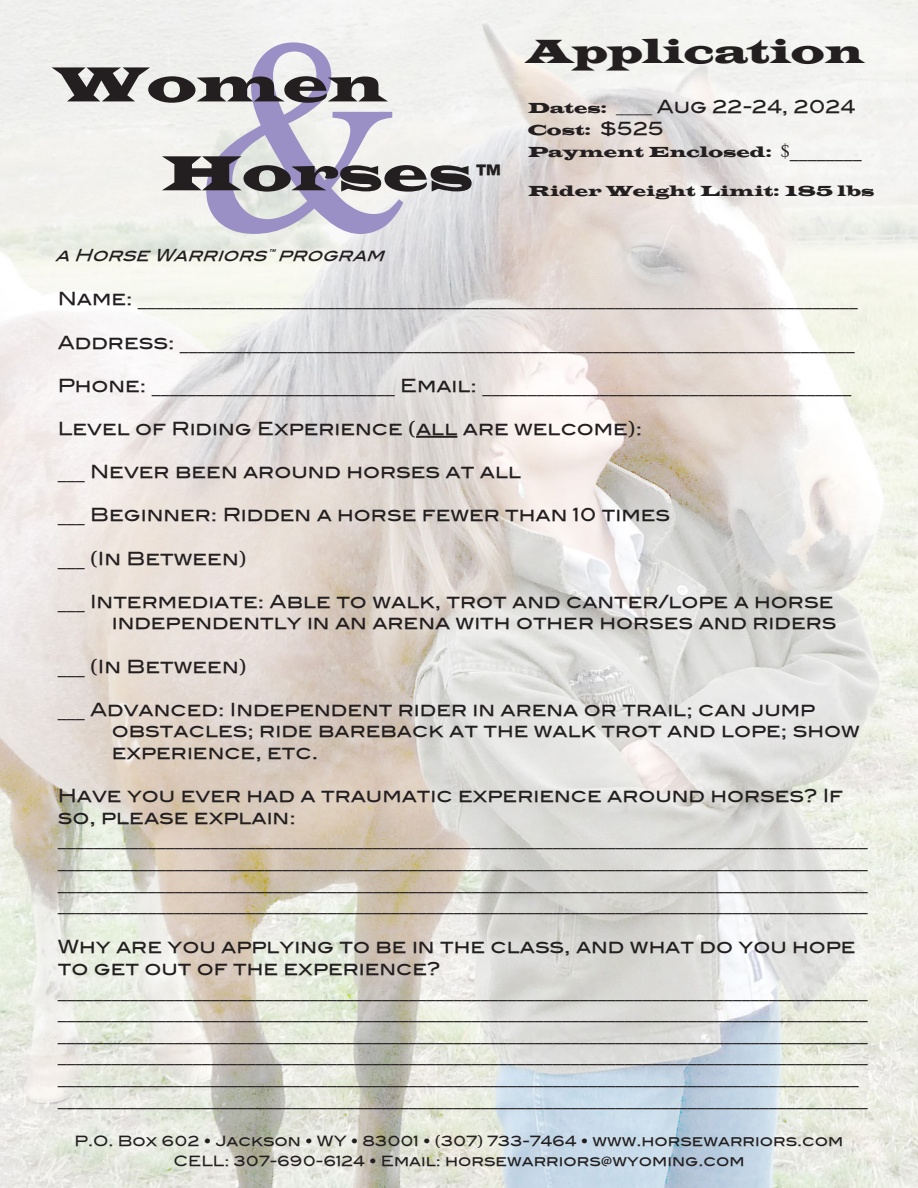
<style>
.page{position:relative;width:918px;height:1188px;background:#fff}
.page>*{position:absolute;margin:0;border:0;box-sizing:border-box;transform-origin:0 0}
.t1{font:277.5px "Times";color:#9b90c5}
.t2{font:51px "Latin Wide";color:#231f20}
.t3{font:34.5px "Latin Wide";color:#231f20}
.t4{font:18px/21.6px "Blair Md ITCTT Medium";color:#231f20}
.t5{font:italic 16.5px "Blair Md ITCTT Medium";color:#231f20}
.t6{font:15px "Latin Wide";color:#231f20}
.t7{font:14.1px "Blair Md ITCTT Medium";color:#231f20}
.s1{font-family:"Helvetica";font-weight:700;font-size:30px}
.s2{font-family:"Latin Wide";font-size:15px}
.s3{font-family:"Times"}
.s4{font-family:"Blair Md ITCTT Medium";font-size:18px}
.s5{font-family:"Times";font-size:18px}
</style>
<div class="page">
<img style="left:0;top:0;width:918px;height:1188px">
<hr style="left:416px;top:436px;width:41px;height:2px;background:#231f20">
<p class="t1" style="left:195px;top:-123px;width:217px">&amp;</p>
<p class="t2" style="left:55px;top:52px;width:333px">Women</p>
<p class="t2" style="left:162px;top:141px;width:343px">Horses<span class="s1">™</span></p>
<p class="t3" style="left:526px;top:30px;width:339px">Application</p>
<p class="t4" style="left:528px;top:94px;width:329px"><span class="s2">Dates:</span> <span class="s3">____</span> Aug 22-24, 2024</p>
<p class="t6" style="left:528px;top:120px;width:138px">Cost: <span class="s4">$525</span></p>
<p class="t6" style="left:528px;top:142px;width:336px">Payment Enclosed: <span class="s5">$</span><span class="s4">________</span></p>
<p class="t6" style="left:528px;top:182px;width:348px">Rider Weight Limit: 185 lbs</p>
<p class="t5" style="left:55px;top:241px;width:339px">aHorseWarriors™program</p>
<p class="t4" style="left:58px;top:286px;width:802px">Name: ________________________________________________________________________________</p>
<p class="t4" style="left:58px;top:329px;width:799px">Address: ___________________________________________________________________________</p>
<p class="t4" style="left:58px;top:373px;width:795px">Phone: ___________________________ Email: _________________________________________</p>
<p class="t4" style="left:58px;top:416px;width:586px">Level of Riding Experience (all are welcome):</p>
<p class="t4" style="left:58px;top:459px;width:465px">___ Never been around horses at all</p>
<p class="t4" style="left:58px;top:502px;width:614px">___ Beginner: Ridden a horse fewer than 10 times</p>
<p class="t4" style="left:58px;top:545px;width:190px">___ (In Between)</p>
<p class="t4" style="left:58px;top:589px;width:780px;text-align:right">___ Intermediate: Able to walk, trot and canter/lope a horse independently in an arena with other horses and riders</p>
<p class="t4" style="left:58px;top:653px;width:190px">___ (In Between)</p>
<p class="t4" style="left:58px;top:697px;width:759px">___ Advanced: Independent rider in arena or trail; can jump</p>
<p class="t4" style="left:112px;top:718px;width:750px">obstacles; ride bareback at the walk trot and lope; show experience, etc.</p>
<p class="t4" style="left:58px;top:783px;width:787px">Have you ever had a traumatic experience around horses? If so, please explain:</p>
<p class="t4" style="left:58px;top:826px;width:812px;text-align:justify">__________________________________________________________________________________________ __________________________________________________________________________________________ __________________________________________________________________________________________</p>
<p class="t4" style="left:58px;top:891px;width:812px">__________________________________________________________________________________________</p>
<p class="t4" style="left:58px;top:934px;width:799px">Why are you applying to be in the class, and what do you hope to get out of the experience?</p>
<p class="t4" style="left:58px;top:977px;width:812px">__________________________________________________________________________________________ __________________________________________________________________________________________ __________________________________________________________________________________________ __________________________________________________________________________________________ _________________________________________________________________________________________ __________________________________________________________________________________________</p>
<p class="t7" style="left:75px;top:1130px;width:770px">P.O. Box 602 • Jackson • WY • 83001 • (307) 733-7464 • www.horsewarriors.com</p>
<p class="t7" style="left:173px;top:1149px;width:573px">CELL: 307-690-6124 • Email: horsewarriors@wyoming.com</p>
</div>
